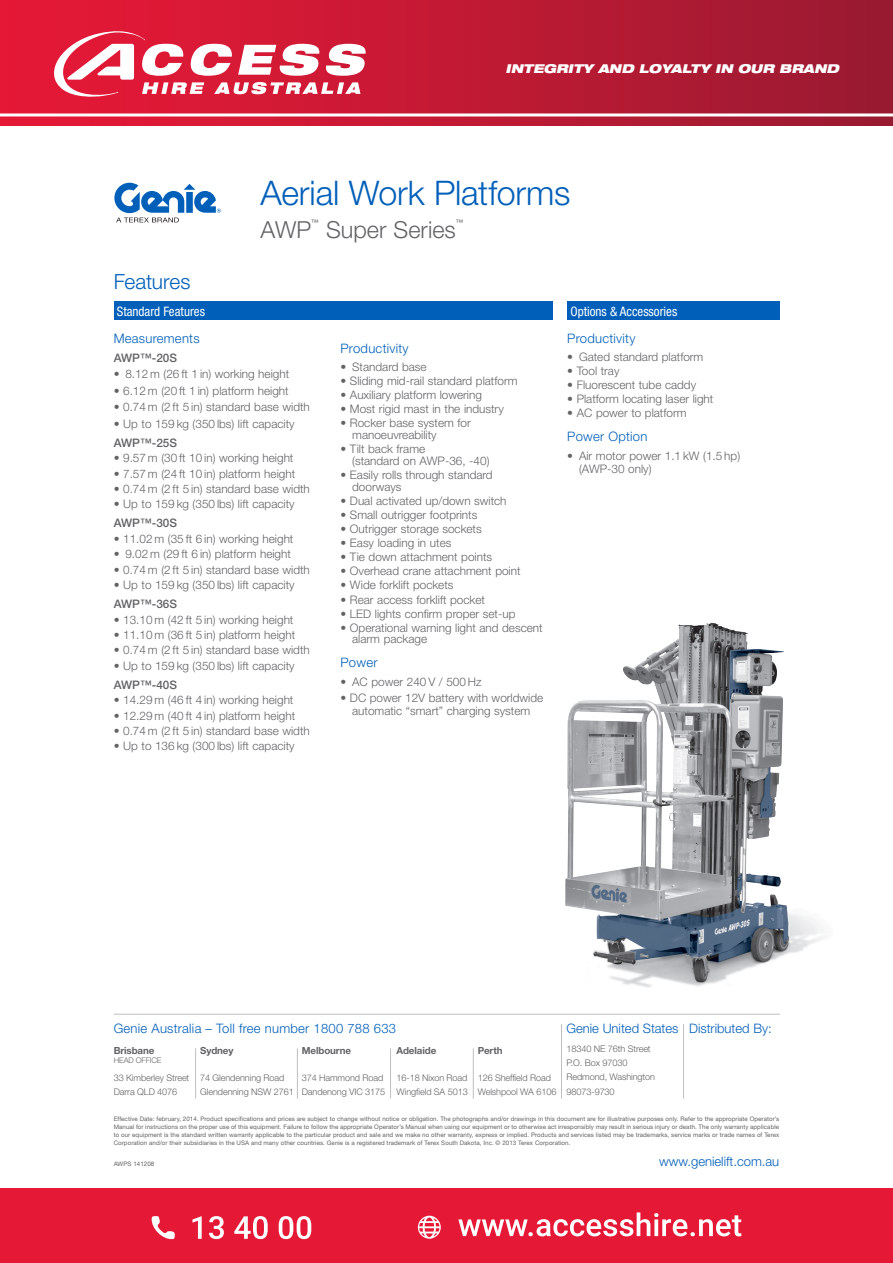
<style>
.page{position:relative;width:893px;height:1263px;background:#fff}
.page>*{position:absolute;margin:0;border:0;box-sizing:border-box;transform-origin:0 0}
.t1{font:300 33.9px "Helvetica Neue LT Std";letter-spacing:-.005em;color:#005fb9}
.t2{font:300 23.55px "Helvetica Neue LT Std";color:#636366}
.t3{font:300 20.85px "Helvetica Neue LT Std";letter-spacing:-.01em;color:#005fb9}
.t4{font:300 13.05px "Helvetica Neue LT Std";letter-spacing:.02em;color:#005fb9}
.t5{font:300 13.05px "Helvetica Neue LT Std";color:#005fb9}
.t6{font:condensed 13.05px "Helvetica Neue LT Std";color:#fff}
.t7{font:italic 900 expanded 12.3px "Helvetica Neue LT Pro";color:#fff}
.t8{font:300 11.7px/19px "Helvetica Neue LT Std";color:#636366}
.t9{font:500 11.7px "Helvetica Neue LT Std";color:#636366}
.t10{font:700 9.75px "Helvetica Neue LT Std";letter-spacing:-.01em;color:#636366}
.t11{font:300 9.15px/14.4px "Helvetica Neue LT Std";letter-spacing:-.01em;color:#636366}
.t12{font:300 7.8px "Helvetica Neue LT Std";letter-spacing:-.01em;color:#636366}
.t13{font:condensed 7.65px "Helvetica Neue LT Std";color:#636366}
.t14{font:6.15px/7.8px "Helvetica Neue LT Std";letter-spacing:.01em;color:#636366;text-align:justify}
.s1{font-weight:500}
</style>
<div class="page">
<div style="left:0;top:0;width:893px;height:125px;background:linear-gradient(to right,#eb1c3a,#9b1c32)"></div>
<svg style="left:54px;top:31px;width:312px;height:66px"></svg>
<div style="left:0;top:1188px;width:893px;height:75px;background:#e51836"></div>
<svg style="left:192px;top:1216px;width:119px;height:23px"></svg>
<svg style="left:151px;top:1216px;width:24px;height:23px"></svg>
<svg style="left:458px;top:1212px;width:283px;height:24px"></svg>
<svg style="left:418px;top:1216px;width:23px;height:23px"></svg>
<hr style="left:0;top:113px;width:893px;height:3px;background:#fff">
<hr style="left:114px;top:1014px;width:666px;height:1px;background:#c0bfbf">
<hr style="left:195px;top:1048px;width:1px;height:51px;background:#c0bfbf">
<hr style="left:297px;top:1048px;width:1px;height:51px;background:#c0bfbf">
<hr style="left:390px;top:1048px;width:1px;height:51px;background:#c0bfbf">
<hr style="left:473px;top:1048px;width:1px;height:51px;background:#c0bfbf">
<hr style="left:683px;top:1024px;width:1px;height:75px;background:#c0bfbf">
<hr style="left:561px;top:1024px;width:1px;height:75px;background:#c0bfbf">
<svg style="left:114px;top:183px;width:107px;height:39px"></svg>
<div style="left:567px;top:302px;width:212px;height:18px;background:#005fb9"></div>
<div style="left:114px;top:302px;width:438px;height:18px;background:#005fb9"></div>
<img style="left:565px;top:623px;width:216px;height:365px">
<p class="t7" style="left:506px;top:60px;width:335px">INTEGRITY AND LOYALTY IN OUR BRAND</p>
<p class="t1" style="left:261px;top:172px;width:311px">Aerial Work Platforms</p>
<p class="t3" style="left:114px;top:269px;width:78px">Features</p>
<p class="t6" style="left:117px;top:303px;width:90px">Standard Features</p>
<p class="t2" style="left:261px;top:215px;width:52px">AWP</p>
<p class="t13" style="left:311px;top:218px;width:9px">™</p>
<p class="t2" style="left:326px;top:215px;width:131px">Super Series</p>
<p class="t13" style="left:456px;top:218px;width:9px">™</p>
<p class="t4" style="left:114px;top:330px;width:87px">Measurements</p>
<p class="t9" style="left:114px;top:351px;width:65px">AWP™-20S</p>
<p class="t8" style="left:114px;top:364px;width:177px">• 8.12 m (26 ft 1 in) working height</p>
<p class="t8" style="left:114px;top:381px;width:176px">• 6.12 m (20 ft 1 in) platform height</p>
<p class="t8" style="left:114px;top:397px;width:198px">• 0.74 m (2 ft 5 in) standard base width</p>
<p class="t8" style="left:114px;top:414px;width:182px">• Up to 159 kg (350 lbs) lift capacity<br><span class="s1">AWP™-25S</span></p>
<p class="t8" style="left:114px;top:448px;width:181px">• 9.57 m (30 ft 10 in) working height</p>
<p class="t8" style="left:114px;top:464px;width:183px">• 7.57 m (24 ft 10 in) platform height</p>
<p class="t8" style="left:114px;top:479px;width:198px">• 0.74 m (2 ft 5 in) standard base width</p>
<p class="t8" style="left:114px;top:494px;width:182px">• Up to 159 kg (350 lbs) lift capacity<br><span class="s1">AWP™-30S</span></p>
<p class="t8" style="left:114px;top:529px;width:181px">• 11.02 m (35 ft 6 in) working height</p>
<p class="t8" style="left:114px;top:544px;width:179px">• 9.02 m (29 ft 6 in) platform height</p>
<p class="t8" style="left:114px;top:560px;width:198px">• 0.74 m (2 ft 5 in) standard base width</p>
<p class="t8" style="left:114px;top:575px;width:182px">• Up to 159 kg (350 lbs) lift capacity<br><span class="s1">AWP™-36S</span></p>
<p class="t8" style="left:114px;top:609px;width:181px">• 13.10 m (42 ft 5 in) working height</p>
<p class="t8" style="left:114px;top:625px;width:183px">• 11.10 m (36 ft 5 in) platform height</p>
<p class="t8" style="left:114px;top:640px;width:198px">• 0.74 m (2 ft 5 in) standard base width</p>
<p class="t8" style="left:114px;top:656px;width:182px">• Up to 159 kg (350 lbs) lift capacity<br><span class="s1">AWP™-40S</span></p>
<p class="t8" style="left:114px;top:690px;width:181px">• 14.29 m (46 ft 4 in) working height</p>
<p class="t8" style="left:114px;top:706px;width:183px">• 12.29 m (40 ft 4 in) platform height</p>
<p class="t8" style="left:114px;top:721px;width:198px">• 0.74 m (2 ft 5 in) standard base width</p>
<p class="t8" style="left:114px;top:736px;width:182px">• Up to 136 kg (300 lbs) lift capacity</p>
<p class="t4" style="left:340px;top:341px;width:70px">Productivity</p>
<p class="t8" style="left:340px;top:357px;width:88px">• Standard base</p>
<p class="t8" style="left:340px;top:371px;width:178px">• Sliding mid-rail standard platform</p>
<p class="t8" style="left:340px;top:385px;width:143px">• Auxiliary platform lowering</p>
<p class="t8" style="left:340px;top:399px;width:165px">• Most rigid mast in the industry</p>
<p class="t8" style="left:352px;top:417px;width:120px;line-height:11.7px;text-indent:-12px">• Rocker base system for manoeuvreability</p>
<p class="t8" style="left:352px;top:443px;width:139px;line-height:11.7px;text-indent:-12px">• Tilt back frame<br>(standard on AWP-36, -40)</p>
<p class="t8" style="left:352px;top:469px;width:142px;line-height:11.7px;text-indent:-12px">• Easily rolls through standard doorways</p>
<p class="t8" style="left:340px;top:491px;width:168px">• Dual activated up/down switch</p>
<p class="t8" style="left:340px;top:505px;width:138px">• Small outrigger footprints</p>
<p class="t8" style="left:340px;top:519px;width:143px">• Outrigger storage sockets</p>
<p class="t8" style="left:340px;top:533px;width:112px">• Easy loading in utes</p>
<p class="t8" style="left:340px;top:547px;width:153px">• Tie down attachment points</p>
<p class="t8" style="left:340px;top:561px;width:182px">• Overhead crane attachment point</p>
<p class="t8" style="left:340px;top:575px;width:115px">• Wide forklift pockets</p>
<p class="t8" style="left:340px;top:590px;width:146px">• Rear access forklift pocket</p>
<p class="t8" style="left:340px;top:604px;width:176px">• LED lights confirm proper set-up</p>
<p class="t8" style="left:352px;top:621px;width:192px;line-height:11.7px;text-indent:-12px">• Operational warning light and descent alarm package</p>
<p class="t4" style="left:340px;top:655px;width:39px">Power</p>
<p class="t8" style="left:340px;top:672px;width:143px">• AC power 240 V / 500 Hz</p>
<p class="t8" style="left:340px;top:691px;width:204px;line-height:13px;text-align:center">• DC power 12V battery with worldwide automatic “smart” charging system</p>
<p class="t6" style="left:570px;top:303px;width:108px">Options &amp; Accessories</p>
<p class="t4" style="left:567px;top:330px;width:70px">Productivity</p>
<p class="t8" style="left:567px;top:347px;width:138px">• Gated standard platform</p>
<p class="t8" style="left:567px;top:361px;width:54px">• Tool tray</p>
<p class="t8" style="left:567px;top:375px;width:130px">• Fluorescent tube caddy</p>
<p class="t8" style="left:567px;top:389px;width:148px">• Platform locating laser light</p>
<p class="t8" style="left:567px;top:403px;width:121px">• AC power to platform</p>
<p class="t4" style="left:567px;top:428px;width:82px">Power Option</p>
<p class="t8" style="left:579px;top:449px;width:163px;line-height:13px;text-indent:-12px">• Air motor power 1.1 kW (1.5 hp) (AWP-30 only)</p>
<p class="t4" style="left:114px;top:1021px;width:284px">Genie Australia – Toll free number 1800 788 633</p>
<p class="t5" style="left:566px;top:1021px;width:114px">Genie United States</p>
<p class="t11" style="left:566px;top:1041px;width:90px">18340 NE 76th Street<br>P.O. Box 97030<br>Redmond, Washington<br>98073-9730</p>
<p class="t10" style="left:200px;top:1044px;width:35px">Sydney</p>
<p class="t11" style="left:200px;top:1070px;width:95px">74 Glendenning Road<br>Glendenning NSW 2761</p>
<p class="t10" style="left:114px;top:1044px;width:42px">Brisbane</p>
<p class="t12" style="left:114px;top:1055px;width:49px">HEAD OFFICE</p>
<p class="t11" style="left:114px;top:1070px;width:77px">33 Kimberley Street<br>Darra QLD 4076</p>
<p class="t10" style="left:302px;top:1044px;width:51px">Melbourne</p>
<p class="t11" style="left:302px;top:1070px;width:85px">374 Hammond Road<br>Dandenong VIC 3175</p>
<p class="t10" style="left:396px;top:1044px;width:41px">Adelaide</p>
<p class="t11" style="left:396px;top:1070px;width:73px">16-18 Nixon Road<br>Wingfield SA 5013</p>
<p class="t10" style="left:478px;top:1044px;width:26px">Perth</p>
<p class="t11" style="left:478px;top:1070px;width:80px">126 Sheffield Road<br>Welshpool WA 6106</p>
<p class="t5" style="left:689px;top:1021px;width:84px">Distributed By:</p>
<p class="t14" style="left:114px;top:1115px;width:667px">Effective Date: february, 2014. Product specifications and prices are subject to change without notice or obligation. The photographs and/or drawings in this document are for illustrative purposes only. Refer to the appropriate Operator’s Manual for instructions on the proper use of this equipment. Failure to follow the appropriate Operator’s Manual when using our equipment or to otherwise act irresponsibly may result in serious injury or death. The only warranty applicable to our equipment is the standard written warranty applicable to the particular product and sale and we make no other warranty, express or implied. Products and services listed may be trademarks, service marks or trade names of Terex Corporation and/or their subsidiaries in the USA and many other countries. Genie is a registered trademark of Terex South Dakota, Inc. © 2013 Terex Corporation.</p>
<p class="t14" style="left:114px;top:1160px;width:42px">AWPS 141208</p>
<p class="t5" style="left:659px;top:1153px;width:122px">www.genielift.com.au</p>
</div>
